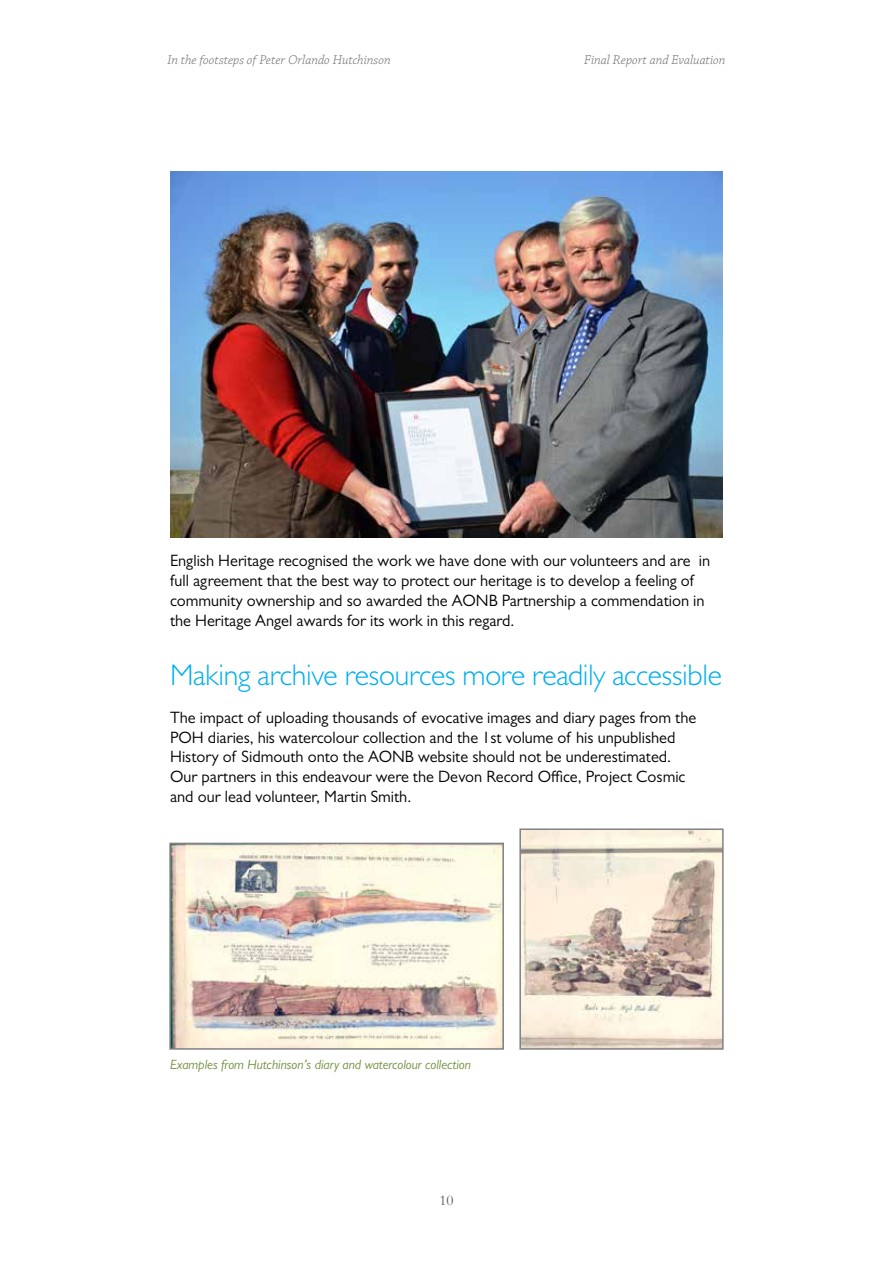
<style>
.page{position:relative;width:893px;height:1263px;background:#fff}
.page>*{position:absolute;margin:0;border:0;box-sizing:border-box;transform-origin:0 0}
.t1{font:300 30px "Gill Sans MT Pro";letter-spacing:-.01em;color:#00aeef}
.t2{font:16.5px/19.8px "Gill Sans MT Pro";color:#000}
.t3{font:15px "Garamond";color:#58595b}
.t4{font:italic 300 13.5px "Chaparral Pro";color:#6d6e71}
.t5{font:italic 13.5px "Gill Sans MT Pro";color:#6f8f3b}
</style>
<div class="page">
<img style="left:170px;top:171px;width:553px;height:366px">
<img style="left:172px;top:846px;width:329px;height:201px">
<div style="left:169px;top:843px;width:335px;height:207px;border:2px solid #808285"></div>
<img style="left:522px;top:831px;width:199px;height:216px">
<div style="left:519px;top:828px;width:205px;height:222px;border:2px solid #808285"></div>
<p class="t4" style="left:168px;top:52px;width:225px">In the footsteps of Peter Orlando Hutchinson</p>
<p class="t4" style="left:584px;top:52px;width:143px">Final Report and Evaluation</p>
<p class="t2" style="left:170px;top:551px;width:542px">English Heritage recognised the work we have done with our volunteers and are in full agreement that the best way to protect our heritage is to develop a feeling of community ownership and so awarded the AONB Partnership a commendation in the Heritage Angel awards for its work in this regard.</p>
<h1 class="t1" style="left:170px;top:657px;width:554px">Making archive resources more readily accessible</h1>
<p class="t2" style="left:170px;top:707px;width:528px">The impact of uploading thousands of evocative images and diary pages from the POH diaries, his watercolour collection and the 1st volume of his unpublished History of Sidmouth onto the AONB website should not be underestimated.<br>Our partners in this endeavour were the Devon Record Office, Project Cosmic and our lead volunteer, Martin Smith.</p>
<p class="t5" style="left:170px;top:1056px;width:302px">Examples from Hutchinson’s diary and watercolour collection</p>
<p class="t3" style="left:439px;top:1190px;width:16px">10</p>
</div>
